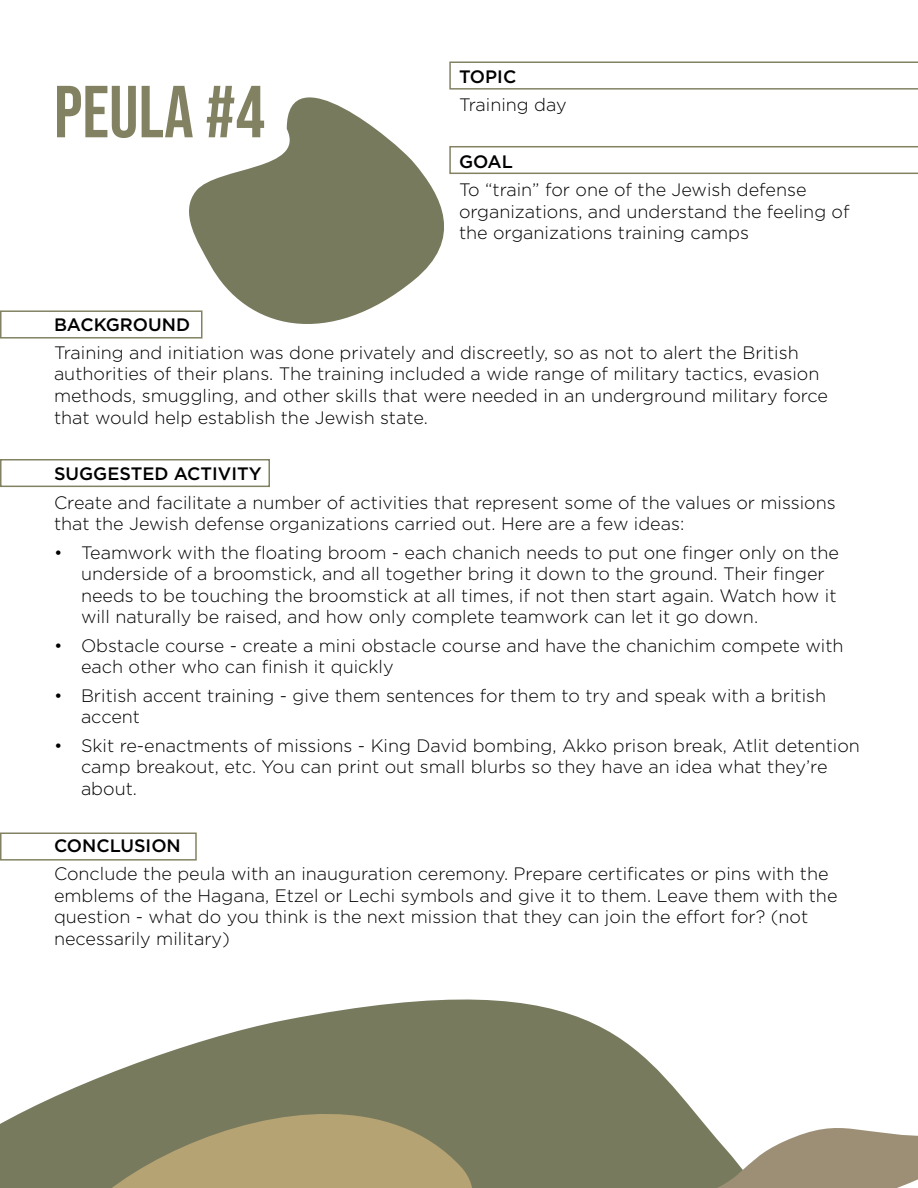
<style>
.page{position:relative;width:918px;height:1188px;background:#fff}
.page>*{position:absolute;margin:0;border:0;box-sizing:border-box;transform-origin:0 0}
.t1{font:73.5px "Bebas Neue";color:#828263}
.t2{font:300 18px/21.6px "Gotham";color:#000}
.t3{font:500 18px "Gotham";color:#000}
</style>
<div class="page">
<svg style="left:464px;top:62px;width:454px;height:28px"></svg>
<div style="left:0;top:459px;width:270px;height:28px;border:2px solid #828263"></div>
<div style="left:0;top:310px;width:202px;height:29px;border:2px solid #828263"></div>
<svg style="left:464px;top:146px;width:454px;height:28px"></svg>
<div style="left:0;top:832px;width:197px;height:29px;border:2px solid #828263"></div>
<svg style="left:291px;top:999px;width:405px;height:115px"></svg>
<svg style="left:621px;top:1114px;width:297px;height:74px"></svg>
<svg style="left:0;top:1019px;width:621px;height:169px;background:#939276"></svg>
<svg style="left:178px;top:61px;width:286px;height:278px"></svg>
<p class="t1" style="left:54px;top:70px;width:213px">PEULA #4</p>
<p class="t3" style="left:459px;top:65px;width:59px">TOPIC</p>
<p class="t2" style="left:459px;top:93px;width:109px">Training day</p>
<p class="t3" style="left:459px;top:150px;width:55px">GOAL</p>
<p class="t2" style="left:459px;top:178px;width:392px">To “train” for one of the Jewish defense organizations, and understand the feeling of the organizations training camps</p>
<p class="t3" style="left:54px;top:312px;width:138px">BACKGROUND</p>
<p class="t2" style="left:54px;top:341px;width:776px">Training and initiation was done privately and discreetly, so as not to alert the British authorities of their plans. The training included a wide range of military tactics, evasion methods, smuggling, and other skills that were needed in an underground military force that would help establish the Jewish state.</p>
<p class="t3" style="left:54px;top:462px;width:209px">SUGGESTED ACTIVITY</p>
<p class="t2" style="left:54px;top:491px;width:783px">Create and facilitate a number of activities that represent some of the values or missions that the Jewish defense organizations carried out. Here are a few ideas:</p>
<p class="t2" style="left:81px;top:541px;width:759px;text-indent:-27px">• Teamwork with the floating broom - each chanich needs to put one finger only on the underside of a broomstick, and all together bring it down to the ground. Their finger needs to be touching the broomstick at all times, if not then start again. Watch how it will naturally be raised, and how only complete teamwork can let it go down.</p>
<p class="t2" style="left:81px;top:634px;width:764px;text-indent:-27px">• Obstacle course - create a mini obstacle course and have the chanichim compete with each other who can finish it quickly</p>
<p class="t2" style="left:81px;top:684px;width:747px;text-indent:-27px">• British accent training - give them sentences for them to try and speak with a british accent</p>
<p class="t2" style="left:81px;top:734px;width:780px;text-indent:-27px">• Skit re-enactments of missions - King David bombing, Akko prison break, Atlit detention camp breakout, etc. You can print out small blurbs so they have an idea what they’re about.</p>
<p class="t3" style="left:54px;top:833px;width:128px">CONCLUSION</p>
<p class="t2" style="left:54px;top:862px;width:785px">Conclude the peula with an inauguration ceremony. Prepare certificates or pins with the emblems of the Hagana, Etzel or Lechi symbols and give it to them. Leave them with the question - what do you think is the next mission that they can join the effort for? (not necessarily military)</p>
</div>
